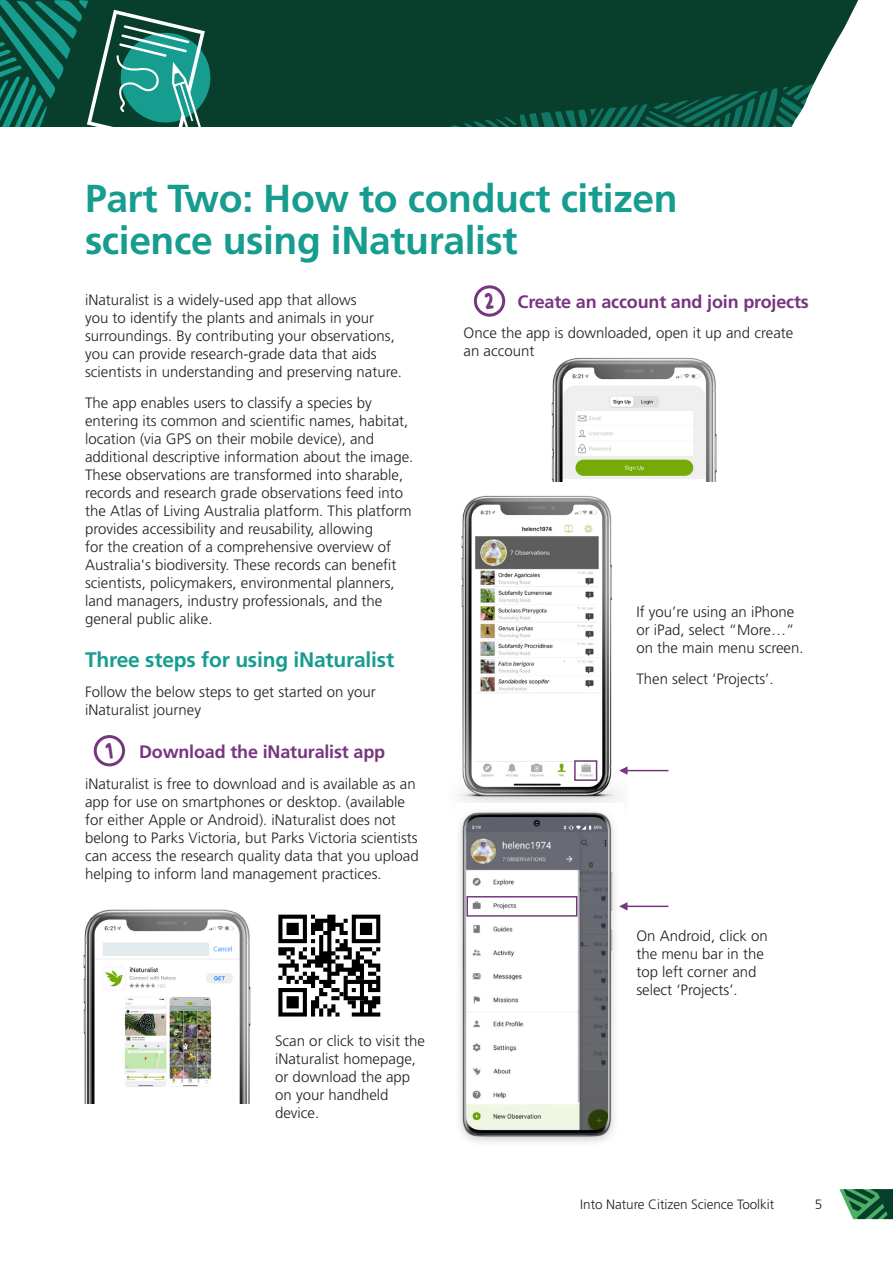
<style>
.page{position:relative;width:893px;height:1263px;background:#fff}
.page>*{position:absolute;margin:0;border:0;box-sizing:border-box;transform-origin:0 0}
.t1{font:700 39px/42px "Frutiger LT Std";letter-spacing:-.01em;color:#169d8f}
.t2{font:700 21px "Frutiger LT Std";letter-spacing:-.01em;color:#169d8f}
.t3{font:700 18px "Frutiger LT Std";letter-spacing:-.01em;color:#773680}
.Body_copy{font:300 15px/18px "Frutiger LT Std";color:#231f20}
.t4{font:300 13.5px "Frutiger LT Std";letter-spacing:-.005em;color:#231f20}
</style>
<div class="page">
<div style="left:0;top:0;width:893px;height:176px;background:#083f2c"></div>
<svg style="left:402px;top:0;width:491px;height:128px"></svg>
<div style="left:0;top:128px;width:893px;height:1046px;background:#fff"></div>
<svg style="left:839px;top:1189px;width:54px;height:30px;background:#40805b"></svg>
<img style="left:458px;top:495px;width:163px;height:308px">
<svg style="left:278px;top:914px;width:103px;height:103px"></svg>
<svg style="left:278px;top:915px;width:102px;height:101px"></svg>
<div style="left:474px;top:285px;width:31px;height:32px;border:3px solid #773680;border-radius:50%"></div>
<img style="left:83px;top:909px;width:168px;height:194px">
<img style="left:459px;top:811px;width:156px;height:332px">
<div style="left:574px;top:760px;width:23px;height:21px;border:2px solid #773680"></div>
<div style="left:466px;top:896px;width:111px;height:21px;border:2px solid #773680"></div>
<hr style="left:626px;top:770px;width:42px;height:1px;background:#773680">
<svg style="left:619px;top:765px;width:9px;height:11px"></svg>
<hr style="left:626px;top:905px;width:42px;height:2px;background:#773680">
<svg style="left:619px;top:902px;width:9px;height:9px"></svg>
<svg style="left:0;top:0;width:205px;height:128px"></svg>
<img style="left:551px;top:357px;width:166px;height:125px">
<div style="left:94px;top:735px;width:31px;height:31px;border:3px solid #773680;border-radius:50%"></div>
<h1 class="t1" style="left:85px;top:178px;width:594px">Part Two: How to conduct citizen science using iNaturalist</h1>
<p class="Body_copy" style="left:85px;top:291px;width:319px">iNaturalist is a widely-used app that allows<br>you to identify the plants and animals in your surroundings. By contributing your observations, you can provide research-grade data that aids scientists in understanding and preserving nature.</p>
<p class="Body_copy" style="left:85px;top:394px;width:330px">The app enables users to classify a species by entering its common and scientific names, habitat, location (via GPS on their mobile device), and additional descriptive information about the image.<br>These observations are transformed into sharable, records and research grade observations feed into the Atlas of Living Australia platform. This platform provides accessibility and reusability, allowing<br>for the creation of a comprehensive overview of Australia's biodiversity. These records can benefit scientists, policymakers, environmental planners, land managers, industry professionals, and the general public alike.</p>
<h3 class="t2" style="left:85px;top:647px;width:311px">Three steps for using iNaturalist</h3>
<p class="Body_copy" style="left:85px;top:683px;width:292px">Follow the below steps to get started on your iNaturalist journey</p>
<h3 class="t3" style="left:139px;top:741px;width:248px">Download the iNaturalist app</h3>
<p class="Body_copy" style="left:85px;top:775px;width:335px">iNaturalist is free to download and is available as an app for use on smartphones or desktop. (available for either Apple or Android). iNaturalist does not belong to Parks Victoria, but Parks Victoria scientists can access the research quality data that you upload helping to inform land management practices.</p>
<h3 class="t3" style="left:517px;top:291px;width:293px">Create an account and join projects</h3>
<p class="Body_copy" style="left:463px;top:324px;width:331px">Once the app is downloaded, open it up and create an account</p>
<p class="Body_copy" style="left:636px;top:603px;width:169px">If you’re using an iPhone or iPad, select “More…” on the main menu screen.</p>
<p class="Body_copy" style="left:636px;top:670px;width:139px">Then select ‘Projects’.</p>
<p class="Body_copy" style="left:275px;top:1032px;width:151px">Scan or click to visit the iNaturalist homepage, or download the app on your handheld device.</p>
<p class="Body_copy" style="left:636px;top:927px;width:133px">On Android, click on the menu bar in the top left corner and select ‘Projects’.</p>
<p class="t4" style="left:580px;top:1197px;width:195px">Into Nature Citizen Science Toolkit</p>
<p class="t4" style="left:815px;top:1197px;width:9px">5</p>
</div>
